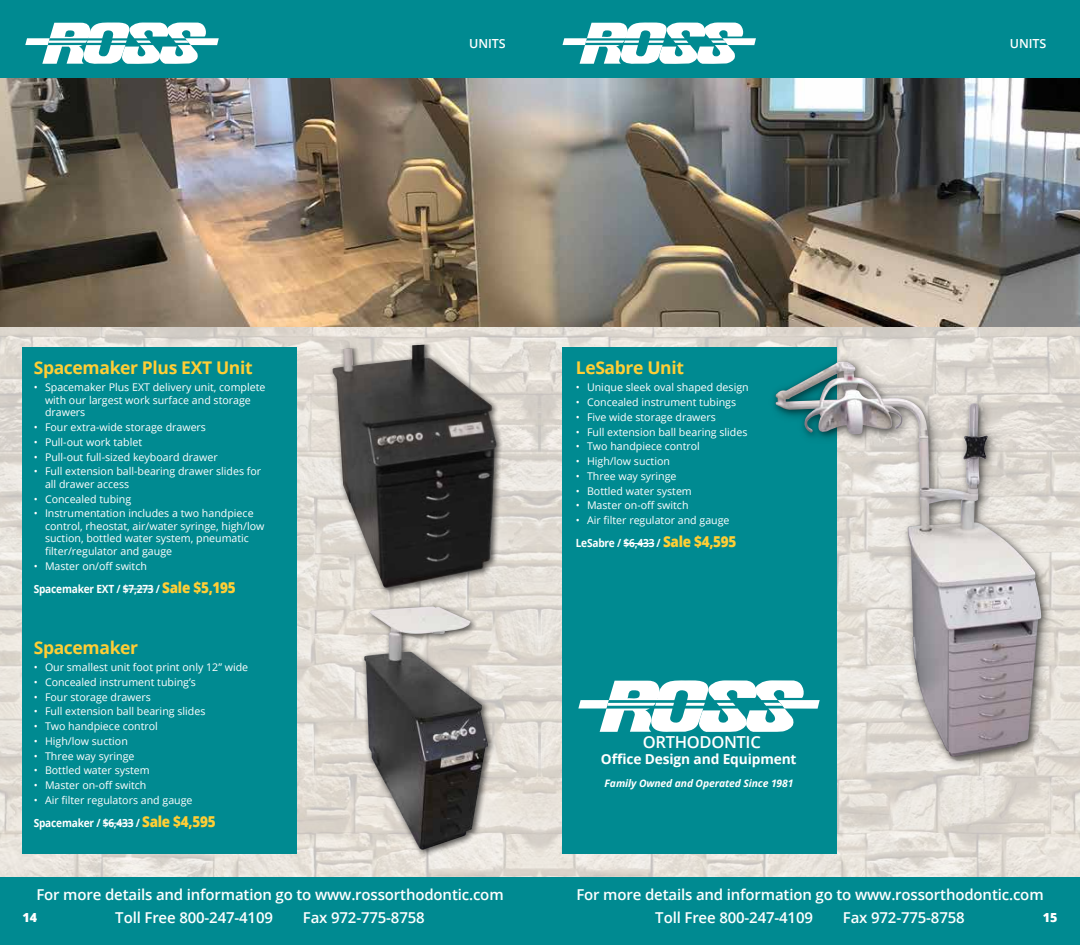
<style>
.page{position:relative;width:1080px;height:945px;background:#fff}
.page>*{position:absolute;margin:0;border:0;box-sizing:border-box;transform-origin:0 0}
.t1{font:700 17.5px "Open Sans";letter-spacing:-.02em;color:#ffce35}
.t2{font:600 16.5px "Open Sans";letter-spacing:-.02em;color:#fff}
.t3{font:600 15px/22.5px "Open Sans";letter-spacing:-.01em;color:#fff}
.t4{font:700 13.75px "Open Sans";letter-spacing:-.01em;color:#fff}
.t5{font:600 12.5px "Open Sans";letter-spacing:-.01em;color:#fff}
.t6{font:800 12.5px "Open Sans";color:#fff}
.t7{font:700 11.25px "Open Sans";letter-spacing:-.02em;color:#fff;scale:.9 1}
.t8{font:10.62px/12.5px "Open Sans";color:#fff}
.t9{font:italic 700 10.38px "Open Sans";letter-spacing:-.01em;color:#fff}
.s1{font-weight:800;font-size:15px;color:#ffce35}
</style>
<div class="page">
<div style="left:0;top:0;width:1080px;height:79px;background:#008a91"></div>
<svg style="left:563px;top:22px;width:193px;height:42px"></svg>
<svg style="left:25px;top:22px;width:194px;height:42px"></svg>
<img style="left:0;top:326px;width:1080px;height:552px">
<div style="left:562px;top:347px;width:275px;height:507px;background:#008a91"></div>
<div style="left:22px;top:347px;width:275px;height:507px;background:#008a91"></div>
<img style="left:0;top:79px;width:1080px;height:247px">
<div style="left:299px;top:340px;width:205px;height:255px;background:#000;opacity:.4"></div>
<img style="left:332px;top:345px;width:165px;height:243px">
<hr style="left:123px;top:589px;width:30px;height:1px;background:#fff">
<hr style="left:103px;top:823px;width:30px;height:1px;background:#fff">
<div style="left:360px;top:602px;width:135px;height:255px;background:#000;opacity:.4"></div>
<img style="left:364px;top:606px;width:124px;height:244px">
<div style="left:768px;top:354px;width:288px;height:417px;background:#000;opacity:.4"></div>
<div style="left:772px;top:357px;width:277px;height:407px;background:#000;opacity:.4"></div>
<img style="left:775px;top:361px;width:267px;height:396px">
<hr style="left:624px;top:543px;width:30px;height:1px;background:#fff">
<svg style="left:578px;top:678px;width:242px;height:55px"></svg>
<div style="left:0;top:878px;width:1080px;height:67px;background:#008a91"></div>
<h1 class="t1" style="left:34px;top:356px;width:220px">Spacemaker Plus EXT Unit</h1>
<p class="t8" style="left:45px;top:381px;width:222px;text-indent:-11px">• Spacemaker Plus EXT delivery unit, complete with our largest work surface and storage drawers</p>
<p class="t8" style="left:34px;top:421px;width:174px">• Four extra-wide storage drawers</p>
<p class="t8" style="left:34px;top:436px;width:110px">• Pull-out work tablet</p>
<p class="t8" style="left:34px;top:450px;width:185px">• Pull-out full-sized keyboard drawer</p>
<p class="t8" style="left:45px;top:465px;width:218px;text-indent:-11px">• Full extension ball-bearing drawer slides for all drawer access</p>
<p class="t8" style="left:34px;top:492px;width:99px">• Concealed tubing</p>
<p class="t8" style="left:45px;top:507px;width:221px;text-indent:-11px">• Instrumentation includes a two handpiece control, rheostat, air/water syringe, high/low suction, bottled water system, pneumatic filter/regulator and gauge</p>
<p class="t8" style="left:34px;top:559px;width:115px">• Master on/off switch</p>
<p class="t7" style="left:34px;top:581px;width:226px">Spacemaker EXT / $7,273 / <span class="s1">Sale $5,195</span></p>
<h1 class="t1" style="left:34px;top:635px;width:106px">Spacemaker</h1>
<p class="t8" style="left:34px;top:661px;width:216px">• Our smallest unit foot print only 12” wide</p>
<p class="t8" style="left:34px;top:676px;width:164px">• Concealed instrument tubing’s</p>
<p class="t8" style="left:34px;top:690px;width:119px">• Four storage drawers</p>
<p class="t8" style="left:34px;top:705px;width:173px">• Full extension ball bearing slides</p>
<p class="t8" style="left:34px;top:720px;width:126px">• Two handpiece control</p>
<p class="t8" style="left:34px;top:735px;width:96px">• High/low suction</p>
<p class="t8" style="left:34px;top:749px;width:102px">• Three way syringe</p>
<p class="t8" style="left:34px;top:764px;width:118px">• Bottled water system</p>
<p class="t8" style="left:34px;top:779px;width:114px">• Master on-off switch</p>
<p class="t8" style="left:34px;top:794px;width:160px">• Air filter regulators and gauge</p>
<p class="t7" style="left:34px;top:815px;width:204px">Spacemaker / $6,433 / <span class="s1">Sale $4,595</span></p>
<p class="t5" style="left:469px;top:35px;width:38px">UNITS</p>
<p class="t5" style="left:1010px;top:35px;width:38px">UNITS</p>
<h1 class="t1" style="left:576px;top:356px;width:110px">LeSabre Unit</h1>
<p class="t8" style="left:576px;top:381px;width:174px">• Unique sleek oval shaped design</p>
<p class="t8" style="left:576px;top:396px;width:162px">• Concealed instrument tubings</p>
<p class="t8" style="left:576px;top:411px;width:142px">• Five wide storage drawers</p>
<p class="t8" style="left:576px;top:425px;width:173px">• Full extension ball bearing slides</p>
<p class="t8" style="left:576px;top:440px;width:126px">• Two handpiece control</p>
<p class="t8" style="left:576px;top:455px;width:96px">• High/low suction</p>
<p class="t8" style="left:576px;top:470px;width:102px">• Three way syringe</p>
<p class="t8" style="left:576px;top:484px;width:118px">• Bottled water system</p>
<p class="t8" style="left:576px;top:499px;width:114px">• Master on-off switch</p>
<p class="t8" style="left:576px;top:514px;width:155px">• Air filter regulator and gauge</p>
<p class="t7" style="left:576px;top:535px;width:180px">LeSabre / $6,433 / <span class="s1">Sale $4,595</span></p>
<h2 class="t2" style="left:643px;top:731px;width:119px">ORTHODONTIC</h2>
<p class="t9" style="left:605px;top:776px;width:190px">Family Owned and Operated Since 1981</p>
<p class="t4" style="left:601px;top:750px;width:197px">Office Design and Equipment</p>
<h3 class="t3" style="left:115px;top:883px;width:390px;text-indent:-79px">For more details and information go to www.rossorthodontic.com<br>Toll Free 800-247-4109</h3>
<h3 class="t3" style="left:655px;top:883px;width:390px;text-indent:-79px">For more details and information go to www.rossorthodontic.com<br>Toll Free 800-247-4109</h3>
<h3 class="t3" style="left:303px;top:905px;width:123px">Fax 972-775-8758</h3>
<h3 class="t3" style="left:843px;top:905px;width:123px">Fax 972-775-8758</h3>
<p class="t6" style="left:22px;top:908px;width:16px">14</p>
<p class="t6" style="left:1043px;top:908px;width:16px">15</p>
</div>
